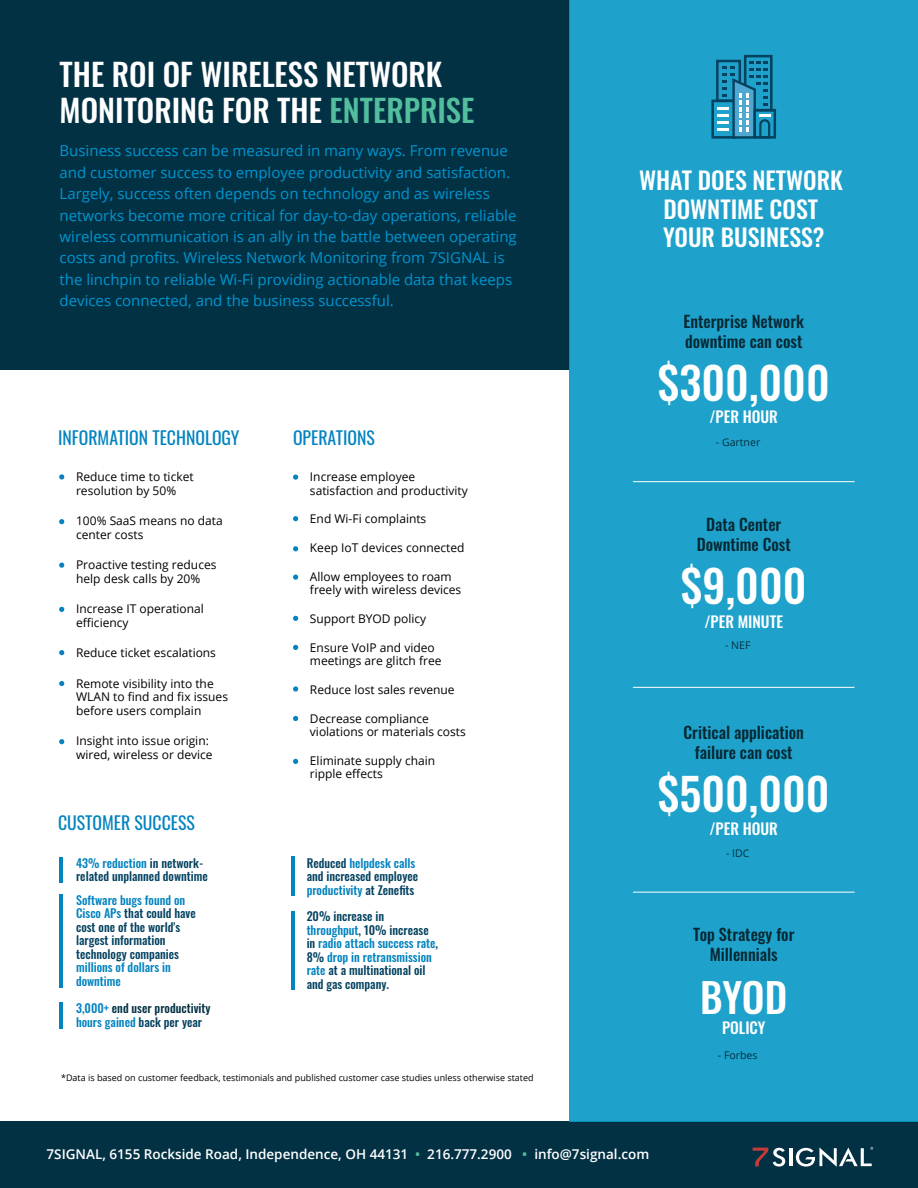
<style>
.page{position:relative;width:918px;height:1188px;background:#fff}
.page>*{position:absolute;margin:0;border:0;box-sizing:border-box;transform-origin:0 0}
.t1{font:500 44.55px "Oswald";color:#fff}
.t2{font:500 40.5px "Oswald";color:#fff}
.t3{font:500 31.05px/36px "Oswald";color:#fff}
.t4{font:500 24px/28.5px "Oswald";color:#fff;text-align:center}
.t5{font:17.7px "Oswald";color:#0383bf}
.t6{font:500 16.2px/20.1px "Oswald";color:#052833;text-align:center}
.t7{font:500 15.45px "Oswald";color:#fff}
.t8{font:15px/21.3px "Open Sans";color:#0096d1}
.t9{font:600 13.5px "Open Sans";color:#fff}
.t10{font:12px/13.5px "Open Sans";color:#000}
.t11{font:500 12px/13.5px "Oswald";color:#044260}
.t12{font:500 12px/13.5px "Oswald";color:#033144}
.t13{font:500 12px/13.5px "Oswald";color:#0383bf}
.t14{font:10.5px "Open Sans";color:#033144}
.t15{font:9px "Open Sans";color:#000}
.s1{color:#53be9e}
.s2{color:#0383bf}
.s3{color:#044260}
.s4{color:#54bf9e}
</style>
<div class="page">
<div style="left:0;top:0;width:569px;height:369px;background:#033144"></div>
<div style="left:0;top:1122px;width:918px;height:66px;background:#033144"></div>
<div style="left:569px;top:0;width:349px;height:1122px;background:#1ea2cb"></div>
<svg style="left:59px;top:474px;width:5px;height:6px"></svg>
<svg style="left:59px;top:519px;width:5px;height:5px"></svg>
<svg style="left:59px;top:563px;width:5px;height:5px"></svg>
<svg style="left:59px;top:607px;width:5px;height:5px"></svg>
<svg style="left:59px;top:650px;width:5px;height:5px"></svg>
<svg style="left:59px;top:681px;width:5px;height:5px"></svg>
<svg style="left:59px;top:739px;width:5px;height:5px"></svg>
<svg style="left:293px;top:475px;width:5px;height:5px"></svg>
<svg style="left:293px;top:516px;width:5px;height:5px"></svg>
<svg style="left:293px;top:546px;width:5px;height:5px"></svg>
<svg style="left:293px;top:575px;width:5px;height:5px"></svg>
<svg style="left:293px;top:616px;width:5px;height:5px"></svg>
<svg style="left:293px;top:645px;width:5px;height:5px"></svg>
<svg style="left:293px;top:686px;width:5px;height:6px"></svg>
<svg style="left:293px;top:759px;width:5px;height:5px"></svg>
<svg style="left:293px;top:716px;width:5px;height:5px"></svg>
<hr style="left:633px;top:481px;width:222px;height:1px;background:#fff">
<hr style="left:633px;top:687px;width:222px;height:1px;background:#fff">
<hr style="left:633px;top:892px;width:222px;height:1px;background:#fff">
<hr style="left:789px;top:1148px;width:3px;height:18px;background:#fff">
<svg style="left:753px;top:1148px;width:32px;height:19px"></svg>
<svg style="left:796px;top:1147px;width:77px;height:20px"></svg>
<hr style="left:60px;top:857px;width:3px;height:26px;background:#0383bf">
<hr style="left:60px;top:894px;width:3px;height:94px;background:#0383bf">
<hr style="left:60px;top:1003px;width:3px;height:26px;background:#0383bf">
<hr style="left:292px;top:857px;width:3px;height:39px;background:#0383bf">
<hr style="left:292px;top:911px;width:3px;height:78px;background:#0383bf">
<div style="left:711px;top:100px;width:25px;height:39px;border:3px solid #044260"></div>
<div style="left:716px;top:60px;width:25px;height:42px;border:3px solid #044260"></div>
<div style="left:744px;top:55px;width:29px;height:56px;border:3px solid #044260"></div>
<div style="left:753px;top:109px;width:23px;height:30px;border:3px solid #044260"></div>
<svg style="left:717px;top:62px;width:54px;height:77px"></svg>
<h3 class="t3" style="left:60px;top:53px;width:416px">THE ROI OF WIRELESS NETWORK<br>MONITORING FOR THE <span class="s1">ENTERPRISE</span></h3>
<p class="t8" style="left:60px;top:140px;width:459px">Business success can be measured in many ways. From revenue and customer success to employee productivity and satisfaction.<br>Largely, success often depends on technology and as wireless networks become more critical for day-to-day operations, reliable wireless communication is an ally in the battle between operating costs and profits. Wireless Network Monitoring from 7SIGNAL is the linchpin to reliable Wi-Fi providing actionable data that keeps devices connected, and the business successful.</p>
<h3 class="t5" style="left:58px;top:422px;width:183px">INFORMATION TECHNOLOGY</h3>
<p class="t10" style="left:76px;top:470px;width:119px">Reduce time to ticket resolution by 50%</p>
<p class="t10" style="left:76px;top:514px;width:148px">100% SaaS means no data center costs</p>
<p class="t10" style="left:76px;top:558px;width:142px">Proactive testing reduces help desk calls by 20%</p>
<p class="t10" style="left:76px;top:602px;width:129px">Increase IT operational efficiency</p>
<p class="t10" style="left:76px;top:646px;width:141px">Reduce ticket escalations</p>
<p class="t10" style="left:76px;top:676px;width:153px">Remote visibility into the<br>WLAN to find and fix issues before users complain</p>
<p class="t10" style="left:76px;top:734px;width:138px">Insight into issue origin: wired, wireless or device</p>
<h3 class="t5" style="left:58px;top:807px;width:138px">CUSTOMER SUCCESS</h3>
<p class="t11" style="left:76px;top:855px;width:133px"><span class="s2">43% reduction</span> in network&shy;related unplanned downtime</p>
<p class="t11" style="left:76px;top:892px;width:121px"><span class="s2">Software bugs found on<br>Cisco APs</span> that could have cost one of the world's largest information technology companies</p>
<p class="t13" style="left:76px;top:959px;width:96px">millions of dollars in downtime</p>
<p class="t12" style="left:76px;top:1000px;width:136px"><span class="s2">3,000+</span> end user productivity <span class="s2">hours gained</span> <span class="s3">back per year</span></p>
<h3 class="t5" style="left:293px;top:422px;width:83px">OPERATIONS</h3>
<p class="t10" style="left:310px;top:470px;width:159px">Increase employee satisfaction and productivity</p>
<p class="t10" style="left:310px;top:512px;width:118px">End Wi-Fi complaints</p>
<p class="t10" style="left:310px;top:541px;width:156px">Keep IoT devices connected</p>
<p class="t10" style="left:310px;top:569px;width:153px">Allow employees to roam freely with wireless devices</p>
<p class="t10" style="left:310px;top:612px;width:118px">Support BYOD policy</p>
<p class="t10" style="left:310px;top:640px;width:133px">Ensure VoIP and video meetings are glitch free</p>
<p class="t10" style="left:310px;top:683px;width:146px">Reduce lost sales revenue</p>
<p class="t10" style="left:310px;top:711px;width:157px">Decrease compliance violations or materials costs</p>
<p class="t10" style="left:310px;top:754px;width:127px">Eliminate supply chain ripple effects</p>
<p class="t11" style="left:307px;top:855px;width:113px">Reduced <span class="s2">helpdesk calls </span>and increased employee <span class="s2">productivity</span> at Zenefits</p>
<p class="t11" style="left:307px;top:909px;width:133px">20% increase in <span class="s2">throughput</span>, 10% increase in <span class="s2">radio attach success rate</span>,<br>8% <span class="s2">drop in retransmission rate</span> at a multinational oil and gas company.</p>
<p class="t15" style="left:61px;top:1071px;width:474px">*Data is based on customer feedback, testimonials and published customer case studies unless otherwise stated</p>
<h3 class="t4" style="left:639px;top:164px;width:205px">WHAT DOES NETWORK<br>DOWNTIME COST<br>YOUR BUSINESS?</h3>
<h3 class="t6" style="left:684px;top:309px;width:122px;text-align:left">Enterprise Network downtime can cost</h3>
<h1 class="t1" style="left:658px;top:343px;width:174px">$300,000</h1>
<p class="t7" style="left:710px;top:403px;width:70px">/PER HOUR</p>
<p class="t14" style="left:716px;top:435px;width:46px">- Gartner</p>
<h3 class="t6" style="left:697px;top:513px;width:96px">Data Center<br>Downtime Cost</h3>
<h1 class="t1" style="left:681px;top:546px;width:127px">$9,000</h1>
<p class="t7" style="left:705px;top:608px;width:80px">/PER MINUTE</p>
<p class="t14" style="left:725px;top:638px;width:27px">- NEF</p>
<h3 class="t6" style="left:684px;top:720px;width:122px">Critical application failure can cost</h3>
<h1 class="t1" style="left:658px;top:754px;width:173px">$500,000</h1>
<p class="t7" style="left:710px;top:815px;width:70px">/PER HOUR</p>
<p class="t14" style="left:726px;top:846px;width:25px">- IDC</p>
<h3 class="t6" style="left:693px;top:923px;width:103px">Top Strategy for<br>Millennials</h3>
<h2 class="t2" style="left:700px;top:961px;width:88px">BYOD</h2>
<p class="t7" style="left:722px;top:1014px;width:45px">POLICY</p>
<p class="t14" style="left:718px;top:1048px;width:41px">- Forbes</p>
<p class="t9" style="left:47px;top:1145px;width:604px">7SIGNAL, 6155 Rockside Road, Independence, OH 44131 <span class="s4">•</span> 216.777.2900 <span class="s4">•</span> info@7signal.com</p>
</div>
